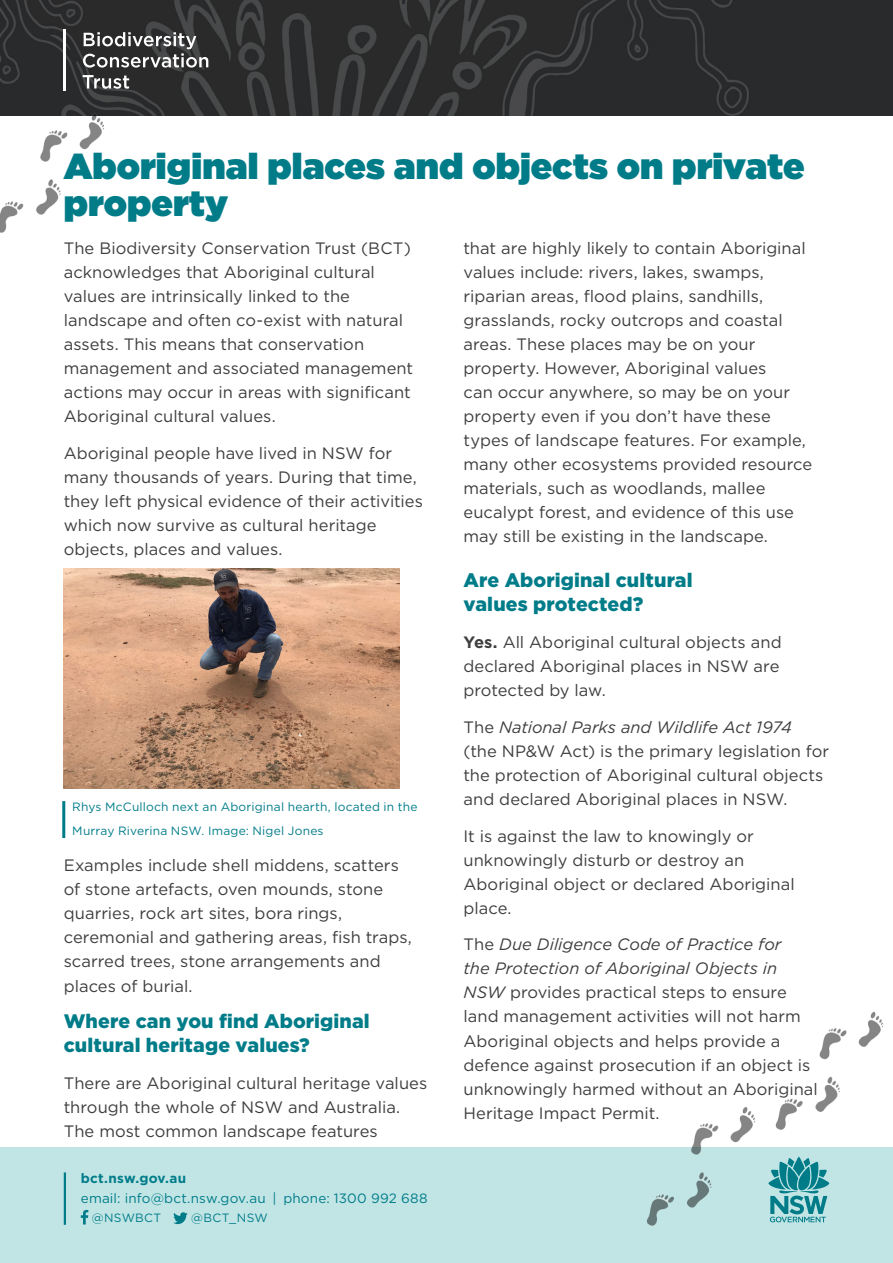
<style>
.page{position:relative;width:893px;height:1263px;background:#fff}
.page>*{position:absolute;margin:0;border:0;box-sizing:border-box;transform-origin:0 0}
.B_Head{font:900 36px/37.5px "Gotham";color:#007c89}
.bullet_list{font:900 19.5px/24px "Gotham";letter-spacing:.01em;color:#007c89}
.bullet_list-2{font:16.5px/24px "Gotham";color:#3e3e3f}
.t1{font:13.5px/19.6px "Gotham";letter-spacing:.015em;color:#007c89}
.bullet_list-3{font:12px/24px "Gotham";letter-spacing:.015em;color:#007c89}
.footer_social{font:12px "Gotham";letter-spacing:.02em;color:#007c89}
.s1{font-weight:700}
.s2{font-style:italic}
</style>
<div class="page">
<img style="left:0;top:0;width:893px;height:116px">
<hr style="left:62px;top:801px;width:3px;height:37px;background:#007c89">
<svg style="left:83px;top:75px;width:46px;height:14px"></svg>
<svg style="left:83px;top:32px;width:125px;height:36px"></svg>
<hr style="left:64px;top:30px;width:2px;height:61px;background:#fff">
<div style="left:0;top:1147px;width:893px;height:116px;background:#c1e5e5"></div>
<hr style="left:64px;top:1172px;width:2px;height:53px;background:#007c89">
<svg style="left:81px;top:1210px;width:7px;height:14px"></svg>
<svg style="left:173px;top:1212px;width:15px;height:12px"></svg>
<svg style="left:774px;top:1157px;width:55px;height:65px"></svg>
<img style="left:0;top:101px;width:124px;height:132px">
<img style="left:647px;top:1106px;width:127px;height:120px">
<img style="left:756px;top:1011px;width:127px;height:132px">
<img style="left:64px;top:569px;width:335px;height:220px">
<p class="B_Head" style="left:64px;top:147px;width:742px">Aboriginal places and objects on private property</p>
<p class="bullet_list-2" style="left:64px;top:236px;width:351px">The Biodiversity Conservation Trust (BCT) acknowledges that Aboriginal cultural values are intrinsically linked to the landscape and often co-exist with natural assets. This means that conservation management and associated management actions may occur in areas with significant Aboriginal cultural values.</p>
<p class="bullet_list-2" style="left:64px;top:441px;width:361px">Aboriginal people have lived in NSW for many thousands of years. During that time, they left physical evidence of their activities which now survive as cultural heritage objects, places and values.</p>
<p class="bullet_list-3" style="left:72px;top:794px;width:347px">Rhys McCulloch next an Aboriginal hearth, located in the<br>Murray Riverina NSW. Image: Nigel Jones</p>
<p class="bullet_list-2" style="left:64px;top:853px;width:350px">Examples include shell middens, scatters of stone artefacts, oven mounds, stone quarries, rock art sites, bora rings, ceremonial and gathering areas, fish traps, scarred trees, stone arrangements and places of burial.</p>
<p class="bullet_list" style="left:64px;top:1009px;width:308px">Where can you find Aboriginal cultural heritage values?</p>
<p class="bullet_list-2" style="left:64px;top:1071px;width:365px">There are Aboriginal cultural heritage values through the whole of NSW and Australia.<br>The most common landscape features</p>
<p class="t1" style="left:81px;top:1168px;width:348px"><span class="s1">bct.nsw.gov.au<br></span>email: info@bct.nsw.gov.au | phone: 1300 992 688</p>
<p class="footer_social" style="left:92px;top:1210px;width:71px">@NSWBCT</p>
<p class="footer_social" style="left:191px;top:1210px;width:78px">@BCT_NSW</p>
<p class="bullet_list-2" style="left:463px;top:236px;width:350px">that are highly likely to contain Aboriginal values include: rivers, lakes, swamps, riparian areas, flood plains, sandhills, grasslands, rocky outcrops and coastal areas. These places may be on your property. However, Aboriginal values<br>can occur anywhere, so may be on your property even if you don’t have these types of landscape features. For example, many other ecosystems provided resource materials, such as woodlands, mallee eucalypt forest, and evidence of this use may still be existing in the landscape.</p>
<p class="bullet_list" style="left:463px;top:568px;width:231px">Are Aboriginal cultural values protected?</p>
<p class="bullet_list-2" style="left:463px;top:630px;width:320px"><span class="s1">Yes.</span> All Aboriginal cultural objects and declared Aboriginal places in NSW are protected by law.</p>
<p class="bullet_list-2" style="left:463px;top:715px;width:367px">The <span class="s2">National Parks and Wildlife Act 1974 </span>(the NP&amp;W Act) is the primary legislation for the protection of Aboriginal cultural objects and declared Aboriginal places in NSW.</p>
<p class="bullet_list-2" style="left:463px;top:823px;width:333px">It is against the law to knowingly or unknowingly disturb or destroy an<br>Aboriginal object or declared Aboriginal place.</p>
<p class="bullet_list-2" style="left:463px;top:932px;width:356px">The <span class="s2">Due Diligence Code of Practice for<br>the Protection of Aboriginal Objects in NSW</span> provides practical steps to ensure land management activities will not harm Aboriginal objects and helps provide a defence against prosecution if an object is unknowingly harmed without an Aboriginal Heritage Impact Permit.</p>
</div>
